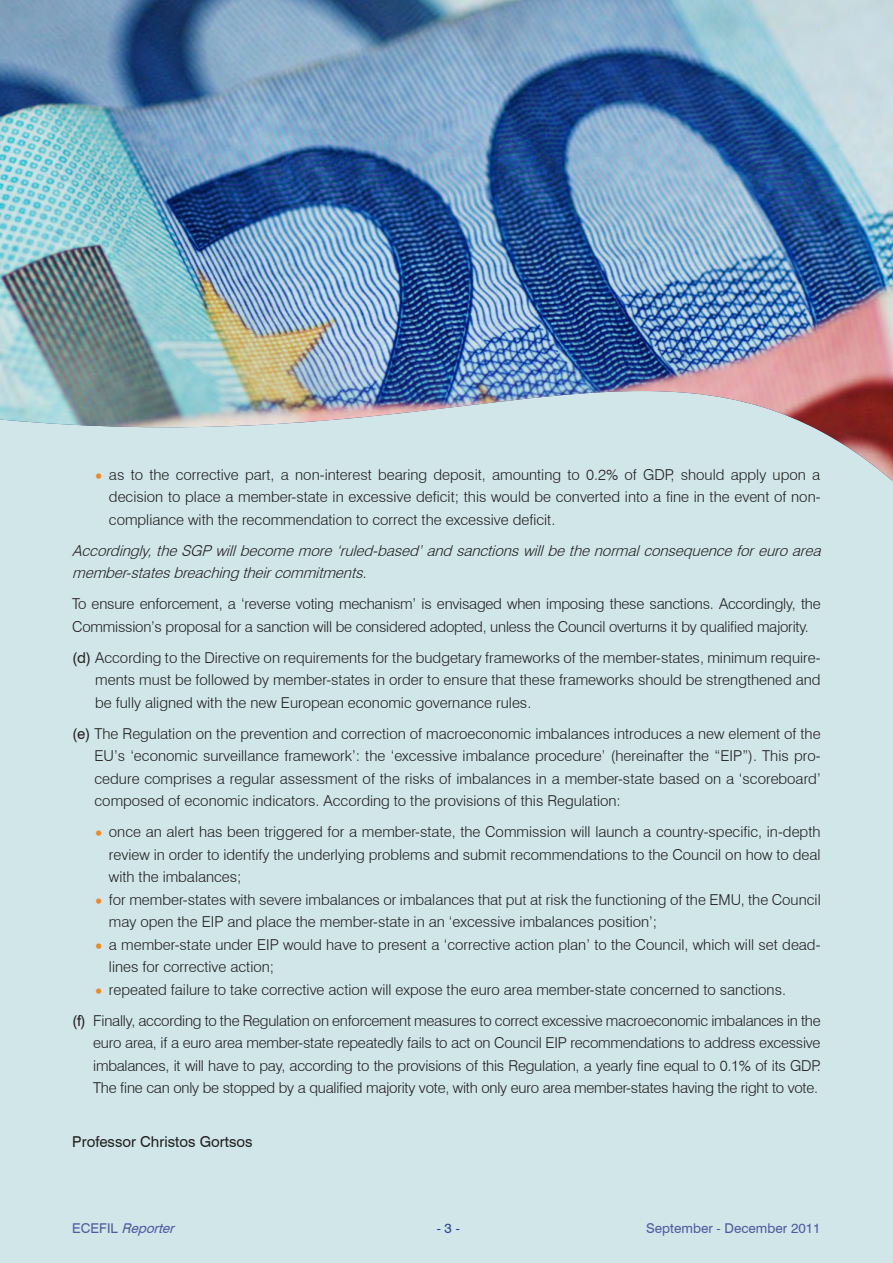
<style>
.page{position:relative;width:893px;height:1263px;background:#d0e6e9}
.page>*{position:absolute;margin:0;border:0;box-sizing:border-box;transform-origin:0 0}
.t1{font:300 15px/22.5px "Swiss 721 BT";color:#231f20;text-align:justify}
.t2{font:italic 300 15px/22.5px "Swiss 721 BT";color:#231f20}
.t3{font:15px "Swiss 721 BT";color:#231f20}
.t4{font:13.5px "Swiss 721 BT";color:#4d5a9e}
.t5{font:italic 13.5px "Swiss 721 BT";color:#4d5a9e}
.t6{font:13.5px "Swiss 721 BT";color:#253f8e}
.s1{font-size:18px;color:#f58720}
.s2{font-weight:400}
.s3{font-style:normal}
</style>
<div class="page">
<img style="left:0;top:0;width:893px;height:481px">
<p class="t1" style="left:109px;top:463px;width:713px;text-indent:-15px"><span class="s1">•</span> as to the corrective part, a non-interest bearing deposit, amounting to 0.2% of GDP, should apply upon a decision to place a member-state in excessive deficit; this would be converted into a fine in the event of non&shy;compliance with the recommendation to correct the excessive deficit.</p>
<p class="t2" style="left:72px;top:539px;width:755px">Accordingly,theSGP willbecomemore‘ruled-based’andsanctionswillbethenormalconsequenceforeuroarea member-statesbreachingtheircommitments.</p>
<p class="t1" style="left:72px;top:592px;width:750px">To ensure enforcement, a ‘reverse voting mechanism’ is envisaged when imposing these sanctions. Accordingly, the<br>Commission’s proposal for a sanction will be considered adopted, unless the Council overturns it by qualified majority.</p>
<p class="t1" style="left:95px;top:646px;width:727px;text-indent:-23px"><span class="s2">(d)</span> According to the Directive on requirements for the budgetary frameworks of the member-states, minimum require&shy;ments must be followed by member-states in order to ensure that these frameworks should be strengthened and be fully aligned with the new European economic governance rules.</p>
<p class="t1" style="left:95px;top:722px;width:728px;text-indent:-22px"><span class="s2">(e)</span> The Regulation on the prevention and correction of macroeconomic imbalances introduces a new element of the EU’s ‘economic surveillance framework’: the ‘excessive imbalance procedure’ (hereinafter the “EIP”). This pro&shy;cedure comprises a regular assessment of the risks of imbalances in a member-state based on a ‘scoreboard’ composed of economic indicators. According to the provisions of this Regulation:</p>
<p class="t1" style="left:109px;top:821px;width:713px;text-indent:-15px"><span class="s1">•</span> once an alert has been triggered for a member-state, the Commission will launch a country-specific, in-depth review in order to identify the underlying problems and submit recommendations to the Council on how to deal with the imbalances;</p>
<p class="t1" style="left:109px;top:888px;width:713px;text-indent:-15px"><span class="s1">•</span> for member-states with severe imbalances or imbalances that put at risk the functioning of the EMU, the Council may open the EIP and place the member-state in an ‘excessive imbalances position’;</p>
<p class="t1" style="left:109px;top:933px;width:713px;text-indent:-15px"><span class="s1">•</span> a member-state under EIP would have to present a ‘corrective action plan’ to the Council, which will set dead&shy;lines for corrective action;</p>
<p class="t1" style="left:94px;top:978px;width:694px"><span class="s1">•</span> repeated failure to take corrective action will expose the euro area member-state concerned to sanctions.</p>
<p class="t1" style="left:93px;top:1009px;width:729px;text-indent:-21px"><span class="s2">(f)</span> Finally, according to the Regulation on enforcement measures to correct excessive macroeconomic imbalances in the euro area, if a euro area member-state repeatedly fails to act on Council EIP recommendations to address excessive imbalances, it will have to pay, according to the provisions of this Regulation, a yearly fine equal to 0.1% of its GDP.<br>The fine can only be stopped by a qualified majority vote, with only euro area member-states having the right to vote.</p>
<p class="t3" style="left:72px;top:1132px;width:182px">Professor Christos Gortsos</p>
<p class="t5" style="left:72px;top:1219px;width:107px"><span class="s3">E C E F I L</span> Reporter</p>
<p class="t6" style="left:437px;top:1219px;width:25px">- 3 -</p>
<p class="t4" style="left:646px;top:1219px;width:176px">September - December 2011</p>
<p class="t4" style="left:717px;top:1219px;width:6px">/</p>
</div>
